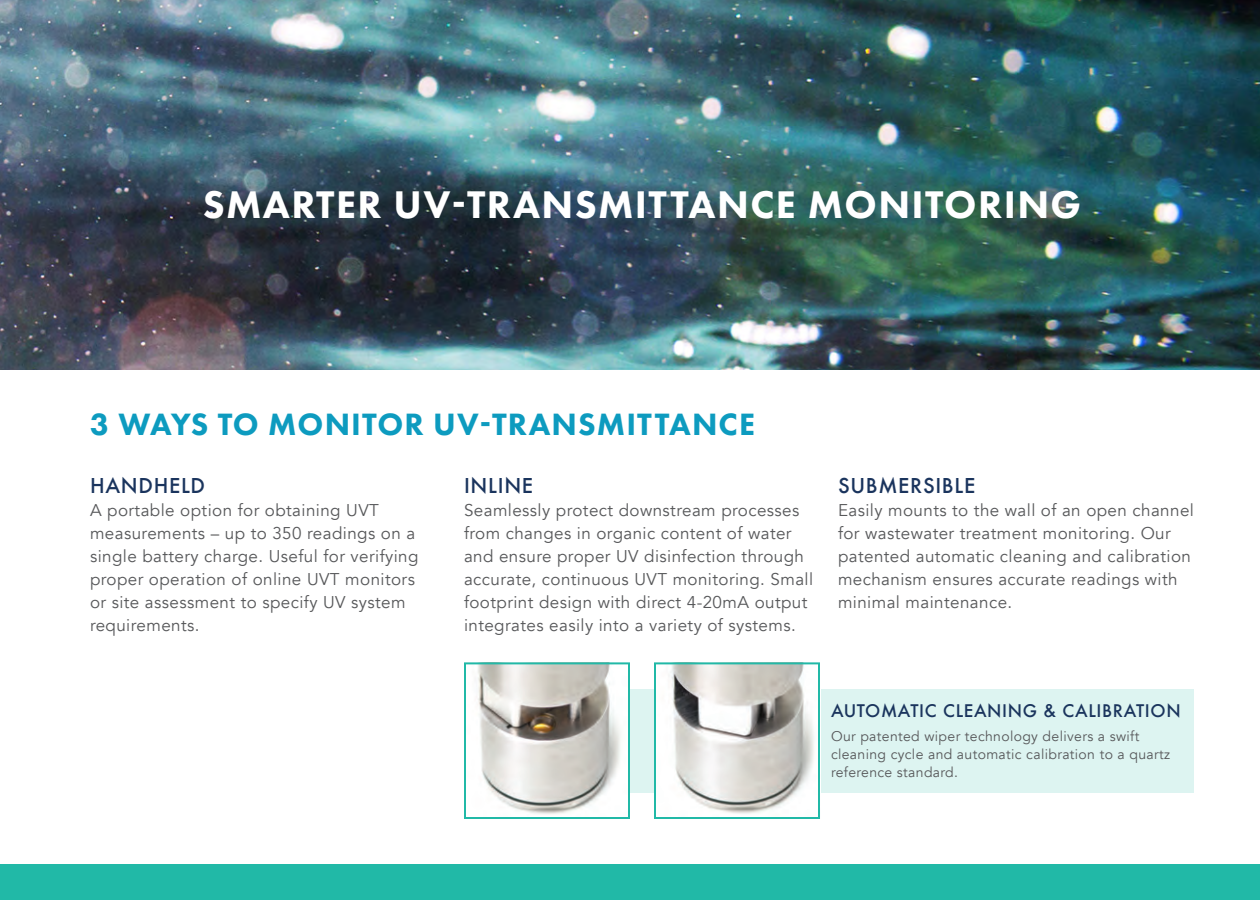
<style>
.page{position:relative;width:1260px;height:900px;background:#fff}
.page>*{position:absolute;margin:0;border:0;box-sizing:border-box;transform-origin:0 0}
.t1{font:800 40px "Futura PT";letter-spacing:.035em;color:#fff}
.t2{font:800 32px "Futura PT";letter-spacing:.035em;color:#0d9bbf}
.t3{font:500 20px "Futura";letter-spacing:.035em;color:#1a345d}
.t4{font:17px/23px "Avenir";letter-spacing:.025em;color:#57585a}
.t5{font:500 17px "Futura";letter-spacing:.035em;color:#1a345d}
.t6{font:14px/18px "Avenir";letter-spacing:.025em;color:#57585a}
</style>
<div class="page">
<img style="left:0;top:0;width:1260px;height:370px">
<div style="left:467px;top:689px;width:727px;height:104px;background:#ddf4f1"></div>
<img style="left:467px;top:665px;width:160px;height:149px">
<div style="left:464px;top:662px;width:166px;height:157px;border:2px solid #21b9a7"></div>
<img style="left:657px;top:665px;width:160px;height:149px">
<div style="left:654px;top:662px;width:166px;height:157px;border:2px solid #21b9a7"></div>
<div style="left:0;top:864px;width:1260px;height:36px;background:#21b9a7"></div>
<p class="t1" style="left:203px;top:180px;width:880px">SMARTER UV-TRANSMITTANCE MONITORING</p>
<p class="t2" style="left:90px;top:405px;width:667px">3 WAYS TO MONITOR UV-TRANSMITTANCE</p>
<p class="t3" style="left:90px;top:472px;width:117px">HANDHELD</p>
<p class="t4" style="left:90px;top:499px;width:330px">A portable option for obtaining UVT measurements – up to 350 readings on a single battery charge. Useful for verifying proper operation of online UVT monitors or site assessment to specify UV system requirements.</p>
<p class="t3" style="left:464px;top:472px;width:71px">INLINE</p>
<p class="t4" style="left:464px;top:499px;width:351px">Seamlessly protect downstream processes from changes in organic content of water and ensure proper UV disinfection through accurate, continuous UVT monitoring. Small footprint design with direct 4-20mA output integrates easily into a variety of systems.</p>
<p class="t3" style="left:838px;top:472px;width:139px">SUBMERSIBLE</p>
<p class="t4" style="left:838px;top:499px;width:357px">Easily mounts to the wall of an open channel for wastewater treatment monitoring. Our patented automatic cleaning and calibration mechanism ensures accurate readings with minimal maintenance.</p>
<p class="t5" style="left:831px;top:699px;width:351px">AUTOMATIC CLEANING &amp; CALIBRATION</p>
<p class="t6" style="left:831px;top:728px;width:341px">Our patented wiper technology delivers a swift cleaning cycle and automatic calibration to a quartz reference standard.</p>
</div>
